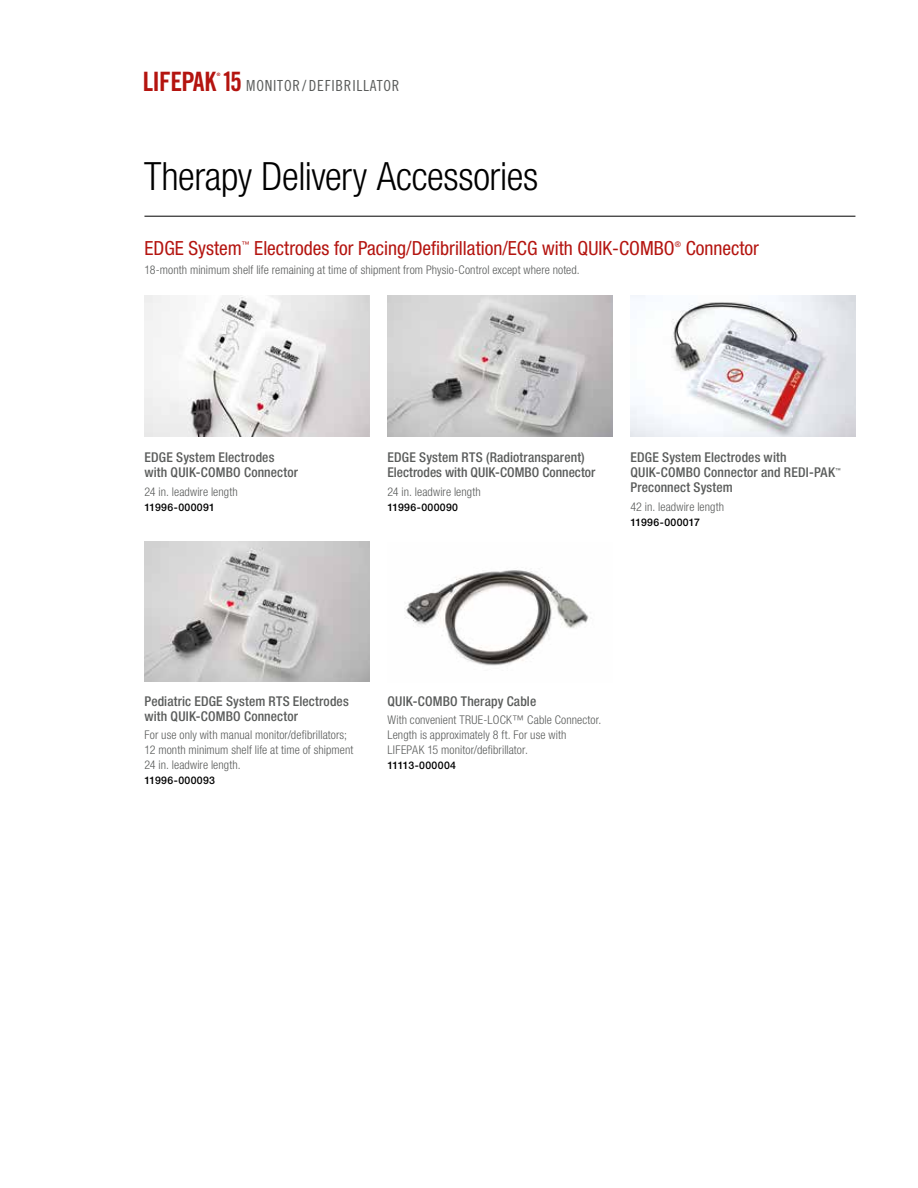
<style>
.page{position:relative;width:918px;height:1188px;background:#fff}
.page>*{position:absolute;margin:0;border:0;box-sizing:border-box;transform-origin:0 0}
.t1{font:300 condensed 39px "Helvetica Neue LT Std";letter-spacing:-.01em;color:#000}
.t2{font:26.7px "Trade Gothic LT Std Bd Cn 20";letter-spacing:-.025em;color:#b4140f}
.t3{font:condensed 19.5px "Helvetica Neue LT Std";color:#b4140f}
.t4{font:15.3px "Trade Gothic LT Std Cn 18";letter-spacing:.05em;color:#5a5c5b}
.t5{font:500 condensed 13.5px/15px "Helvetica Neue LT Std";letter-spacing:.01em;color:#5a5c5b}
.t6{font:300 condensed 12px/15px "Helvetica Neue LT Std";letter-spacing:.005em;color:#5a5c5b}
.t7{font:500 10.5px "Helvetica Neue LT Std";letter-spacing:.03em;color:#000}
.t8{font:condensed 7.8px "Helvetica Neue LT Std";color:#b4140f}
.t9{font:500 condensed 5.4px "Helvetica Neue LT Std";color:#5a5c5b}
.t10{font:4.65px "Trade Gothic LT Std Bd Cn 20";color:#b4140f}
.s1{font-family:"Trade Gothic LT Std Bd Cn 20";font-size:26.7px;color:#b4140f}
</style>
<div class="page">
<img style="left:144px;top:296px;width:225px;height:141px">
<img style="left:387px;top:296px;width:226px;height:141px">
<img style="left:630px;top:295px;width:226px;height:142px">
<img style="left:144px;top:541px;width:225px;height:140px">
<img style="left:406px;top:570px;width:183px;height:96px">
<hr style="left:144px;top:216px;width:711px;height:1px;background:#000">
<h2 class="t2" style="left:143px;top:66px;width:75px">LIFEPAK</h2>
<p class="t10" style="left:217px;top:71px;width:5px">®</p>
<p class="t4" style="left:222px;top:77px;width:179px"><span class="s1">15</span> MONITOR/DEFIBRILLATOR</p>
<h1 class="t1" style="left:144px;top:154px;width:396px">Therapy Delivery Accessories</h1>
<h3 class="t3" style="left:144px;top:237px;width:99px">EDGE System</h3>
<p class="t8" style="left:242px;top:240px;width:9px">™</p>
<h3 class="t3" style="left:254px;top:237px;width:422px">Electrodes for Pacing/Defibrillation/ECG with QUIK-COMBO</h3>
<p class="t8" style="left:675px;top:240px;width:8px">®</p>
<h3 class="t3" style="left:686px;top:237px;width:75px">Connector</h3>
<p class="t6" style="left:144px;top:262px;width:437px">18-month minimum shelf life remaining at time of shipment from Physio-Control except where noted.</p>
<p class="t5" style="left:144px;top:450px;width:155px">EDGE System Electrodes with QUIK-COMBO Connector</p>
<p class="t6" style="left:144px;top:484px;width:95px">24 in. leadwire length</p>
<p class="t7" style="left:144px;top:501px;width:72px">11996-000091</p>
<p class="t5" style="left:387px;top:450px;width:209px">EDGE System RTS (Radiotransparent)<br>Electrodes with QUIK-COMBO Connector</p>
<p class="t6" style="left:387px;top:484px;width:95px">24 in. leadwire length</p>
<p class="t7" style="left:387px;top:501px;width:72px">11996-000090</p>
<p class="t5" style="left:630px;top:450px;width:206px">EDGE System Electrodes with<br>QUIK-COMBO Connector and REDI-PAK</p>
<p class="t9" style="left:835px;top:466px;width:7px">™</p>
<p class="t5" style="left:630px;top:480px;width:104px">Preconnect System</p>
<p class="t6" style="left:630px;top:499px;width:95px">42 in. leadwire length</p>
<p class="t7" style="left:630px;top:516px;width:71px">11996-000017</p>
<p class="t5" style="left:144px;top:694px;width:206px">Pediatric EDGE System RTS Electrodes with QUIK-COMBO Connector</p>
<p class="t6" style="left:144px;top:728px;width:210px">For use only with manual monitor/defibrillators;<br>12 month minimum shelf life at time of shipment<br>24 in. leadwire length.</p>
<p class="t7" style="left:144px;top:774px;width:72px">11996-000093</p>
<p class="t5" style="left:387px;top:694px;width:150px">QUIK-COMBO Therapy Cable</p>
<p class="t6" style="left:387px;top:713px;width:216px">With convenient TRUE-LOCK™ Cable Connector.<br>Length is approximately 8 ft. For use with<br>LIFEPAK 15 monitor/defibrillator.</p>
<p class="t7" style="left:387px;top:759px;width:70px">11113-000004</p>
</div>
